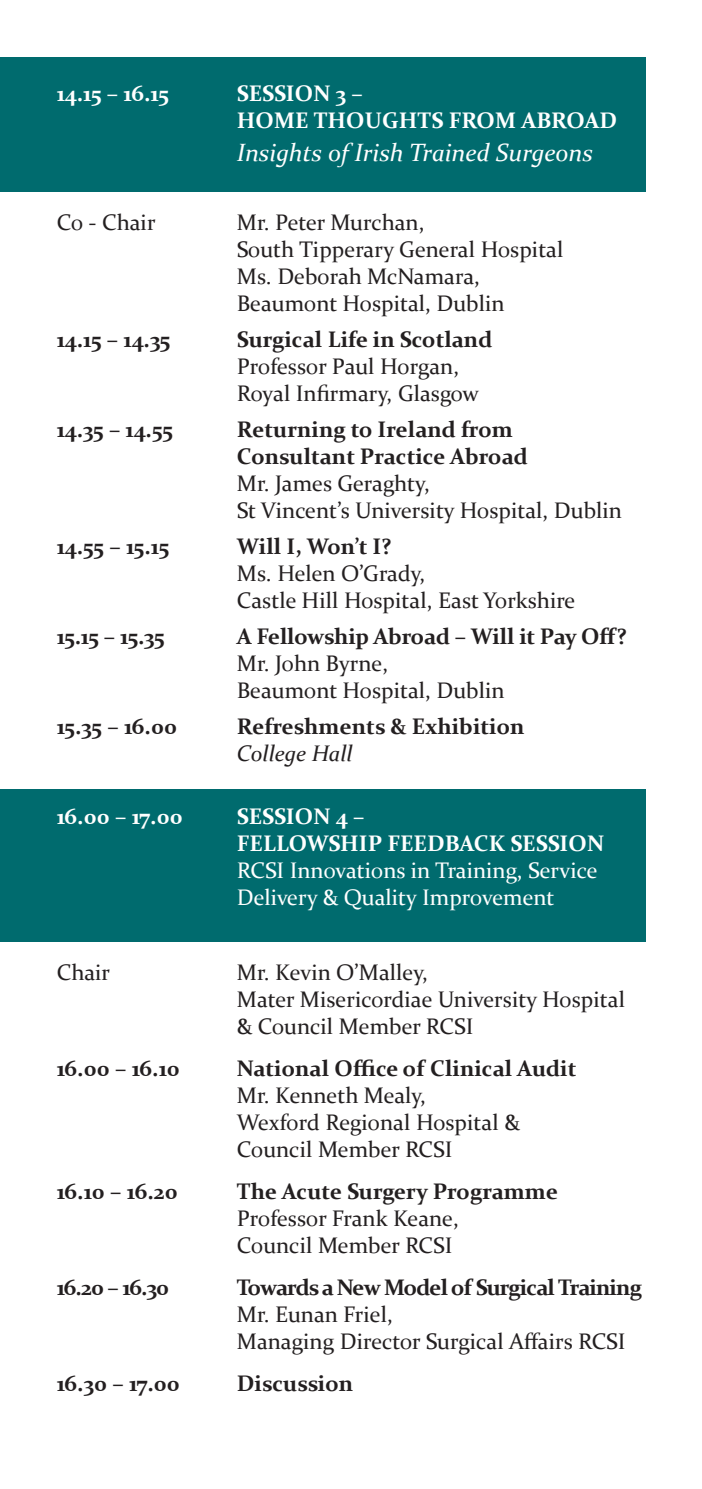
<style>
.page{position:relative;width:702px;height:1489px;background:#fff}
.page>*{position:absolute;margin:0;border:0;box-sizing:border-box;transform-origin:0 0}
.t1{font:italic 25px "Constantia";color:#fff}
.t2{font:22.5px/27px "Constantia";color:#231f20}
.t3{font:700 22.5px/27px "Constantia";color:#231f20}
.t4{font:700 22.5px "Constantia";color:#fff}
.t5{font:22.5px/27px "Constantia";color:#fff}
.t6{font:700 22.5px "Constantia";letter-spacing:-.04em;color:#231f20}
.t7{font:italic 22.5px "Constantia";color:#231f20}
.s1{font-weight:400}
</style>
<div class="page">
<div style="left:0;top:789px;width:645px;height:152px;background:#006b6e"></div>
<div style="left:0;top:57px;width:645px;height:134px;background:#006b6e"></div>
<p class="t4" style="left:57px;top:77px;width:114px">14.15 – 16.15</p>
<p class="t4" style="left:237px;top:77px;width:127px">SESSION 3 –</p>
<p class="t4" style="left:237px;top:104px;width:382px">HOME THOUGHTS FROM ABROAD</p>
<p class="t1" style="left:237px;top:135px;width:358px">Insights of Irish Trained Surgeons</p>
<p class="t2" style="left:57px;top:207px;width:100px">Co - Chair</p>
<p class="t2" style="left:237px;top:207px;width:189px">Mr. Peter Murchan,</p>
<p class="t2" style="left:237px;top:234px;width:328px">South Tipperary General Hospital</p>
<p class="t2" style="left:237px;top:261px;width:244px">Ms. Deborah McNamara,</p>
<p class="t2" style="left:237px;top:288px;width:269px">Beaumont Hospital, Dublin</p>
<p class="t3" style="left:57px;top:324px;width:115px">14.15 – 14.35</p>
<p class="t3" style="left:237px;top:324px;width:257px">Surgical Life in Scotland</p>
<p class="t2" style="left:237px;top:351px;width:224px">Professor Paul Horgan,</p>
<p class="t2" style="left:237px;top:378px;width:244px">Royal Infirmary, Glasgow</p>
<p class="t3" style="left:57px;top:414px;width:118px">14.35 – 14.55</p>
<p class="t3" style="left:237px;top:414px;width:277px">Returning to Ireland from</p>
<p class="t3" style="left:237px;top:441px;width:292px">Consultant Practice Abroad</p>
<p class="t2" style="left:237px;top:468px;width:194px">Mr. James Geraghty,</p>
<p class="t2" style="left:237px;top:495px;width:386px">St Vincent’s University Hospital, Dublin</p>
<p class="t3" style="left:57px;top:531px;width:114px">14.55 – 15.15</p>
<p class="t3" style="left:237px;top:531px;width:156px">Will I, Won’t I?</p>
<p class="t2" style="left:237px;top:558px;width:190px">Ms. Helen O’Grady,</p>
<p class="t2" style="left:237px;top:585px;width:340px">Castle Hill Hospital, East Yorkshire</p>
<p class="t3" style="left:57px;top:621px;width:109px">15.15 – 15.35</p>
<p class="t3" style="left:237px;top:621px;width:391px">A Fellowship Abroad – Will it Pay Off?<br><span class="s1">Mr. John Byrne,</span></p>
<p class="t2" style="left:237px;top:675px;width:269px">Beaumont Hospital, Dublin</p>
<p class="t3" style="left:57px;top:711px;width:122px">15.35 – 16.00</p>
<p class="t3" style="left:237px;top:711px;width:289px">Refreshments &amp; Exhibition</p>
<p class="t7" style="left:237px;top:738px;width:117px">College Hall</p>
<p class="t4" style="left:57px;top:800px;width:127px">16.00 – 17.00</p>
<p class="t4" style="left:237px;top:800px;width:129px">SESSION 4 –</p>
<p class="t4" style="left:237px;top:827px;width:368px">FELLOWSHIP FEEDBACK SESSION</p>
<p class="t5" style="left:237px;top:855px;width:362px">RCSI Innovations in Training, Service<br>Delivery &amp; Quality Improvement</p>
<p class="t2" style="left:57px;top:957px;width:55px">Chair</p>
<p class="t2" style="left:237px;top:957px;width:193px">Mr. Kevin O’Malley,</p>
<p class="t2" style="left:237px;top:984px;width:389px">Mater Misericordiae University Hospital &amp; Council Member RCSI</p>
<p class="t3" style="left:57px;top:1053px;width:125px">16.00 – 16.10</p>
<p class="t3" style="left:237px;top:1053px;width:341px">National Office of Clinical Audit</p>
<p class="t2" style="left:237px;top:1080px;width:191px">Mr. Kenneth Mealy,</p>
<p class="t2" style="left:237px;top:1107px;width:284px">Wexford Regional Hospital &amp;</p>
<p class="t2" style="left:237px;top:1134px;width:217px">Council Member RCSI</p>
<p class="t3" style="left:57px;top:1176px;width:123px">16.10 – 16.20</p>
<p class="t3" style="left:237px;top:1176px;width:323px">The Acute Surgery Programme</p>
<p class="t2" style="left:237px;top:1203px;width:223px">Professor Frank Keane,</p>
<p class="t2" style="left:237px;top:1230px;width:217px">Council Member RCSI</p>
<p class="t3" style="left:57px;top:1272px;width:114px">16.20 – 16.30</p>
<p class="t6" style="left:237px;top:1271px;width:406px">Towards a New Model of Surgical Training</p>
<p class="t2" style="left:237px;top:1299px;width:157px">Mr. Eunan Friel,</p>
<p class="t2" style="left:237px;top:1326px;width:390px">Managing Director Surgical Affairs RCSI</p>
<p class="t3" style="left:57px;top:1368px;width:125px">16.30 – 17.00</p>
<p class="t3" style="left:237px;top:1368px;width:118px">Discussion</p>
</div>
